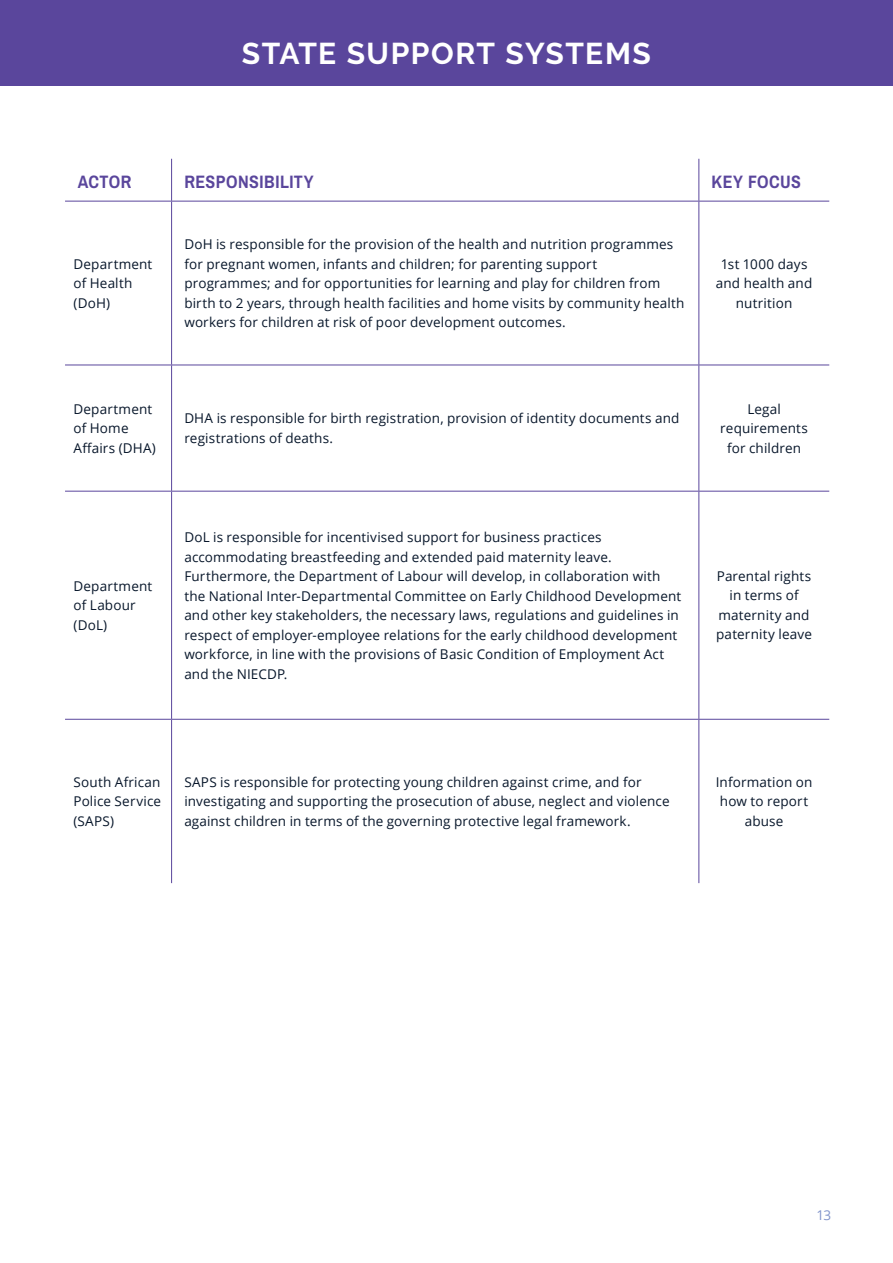
<style>
.page{position:relative;width:893px;height:1263px;background:#fff}
.page>*{position:absolute;margin:0;border:0;box-sizing:border-box;transform-origin:0 0}
.t1{font:700 30px "Raleway";letter-spacing:.045em;color:#fff}
.t2{font:700 18px "Archivo Narrow";letter-spacing:.025em;color:#5a469c}
.t3{font:13.5px/19.5px "Open Sans";letter-spacing:.01em;color:#08172b}
.t4{font:13.5px "Open Sans";color:#8194cb}
</style>
<div class="page">
<div style="left:0;top:0;width:893px;height:85px;background:#5a469c"></div>
<hr style="left:171px;top:159px;width:1px;height:42px;background:#5a469c">
<hr style="left:698px;top:159px;width:1px;height:42px;background:#5a469c">
<hr style="left:65px;top:201px;width:107px;height:1px;background:#5a469c">
<hr style="left:172px;top:201px;width:527px;height:1px;background:#5a469c">
<hr style="left:171px;top:201px;width:1px;height:164px;background:#5a469c">
<hr style="left:699px;top:201px;width:130px;height:1px;background:#5a469c">
<hr style="left:698px;top:201px;width:1px;height:164px;background:#5a469c">
<hr style="left:65px;top:365px;width:107px;height:1px;background:#5a469c">
<hr style="left:172px;top:365px;width:527px;height:1px;background:#5a469c">
<hr style="left:171px;top:365px;width:1px;height:126px;background:#5a469c">
<hr style="left:699px;top:365px;width:130px;height:1px;background:#5a469c">
<hr style="left:698px;top:365px;width:1px;height:126px;background:#5a469c">
<hr style="left:65px;top:491px;width:107px;height:1px;background:#5a469c">
<hr style="left:172px;top:491px;width:527px;height:1px;background:#5a469c">
<hr style="left:171px;top:491px;width:1px;height:228px;background:#5a469c">
<hr style="left:699px;top:491px;width:130px;height:1px;background:#5a469c">
<hr style="left:698px;top:491px;width:1px;height:228px;background:#5a469c">
<hr style="left:65px;top:719px;width:107px;height:1px;background:#5a469c">
<hr style="left:172px;top:719px;width:527px;height:1px;background:#5a469c">
<hr style="left:171px;top:720px;width:1px;height:163px;background:#5a469c">
<hr style="left:699px;top:719px;width:130px;height:1px;background:#5a469c">
<hr style="left:698px;top:720px;width:1px;height:163px;background:#5a469c">
<h1 class="t1" style="left:242px;top:36px;width:410px">STATE SUPPORT SYSTEMS</h1>
<h2 class="t2" style="left:78px;top:171px;width:55px">ACTOR</h2>
<h2 class="t2" style="left:184px;top:171px;width:131px">RESPONSIBILITY</h2>
<h2 class="t2" style="left:712px;top:171px;width:91px">KEY FOCUS</h2>
<p class="t3" style="left:74px;top:254px;width:80px">Department of Health (DoH)</p>
<p class="t3" style="left:184px;top:234px;width:502px">DoH is responsible for the provision of the health and nutrition programmes for pregnant women, infants and children; for parenting support programmes; and for opportunities for learning and play for children from birth to 2 years, through health facilities and home visits by community health workers for children at risk of poor development outcomes.</p>
<p class="t3" style="left:716px;top:254px;width:98px;text-align:center">1st 1000 days and health and nutrition</p>
<p class="t3" style="left:74px;top:399px;width:84px">Department of Home<br>Affairs (DHA)</p>
<p class="t3" style="left:184px;top:408px;width:497px">DHA is responsible for birth registration, provision of identity documents and registrations of deaths.</p>
<p class="t3" style="left:720px;top:399px;width:89px;text-align:center">Legal requirements for children</p>
<p class="t3" style="left:74px;top:576px;width:80px">Department of Labour (DoL)</p>
<p class="t3" style="left:184px;top:527px;width:498px">DoL is responsible for incentivised support for business practices accommodating breastfeeding and extended paid maternity leave.<br>Furthermore, the Department of Labour will develop, in collaboration with the National Inter-Departmental Committee on Early Childhood Development and other key stakeholders, the necessary laws, regulations and guidelines in respect of employer-employee relations for the early childhood development workforce, in line with the provisions of Basic Condition of Employment Act and the NIECDP.</p>
<p class="t3" style="left:716px;top:566px;width:97px;text-align:center">Parental rights in terms of maternity and paternity leave</p>
<p class="t3" style="left:74px;top:772px;width:89px;text-align:justify">South African Police Service (SAPS)</p>
<p class="t3" style="left:184px;top:772px;width:487px">SAPS is responsible for protecting young children against crime, and for investigating and supporting the prosecution of abuse, neglect and violence against children in terms of the governing protective legal framework.</p>
<p class="t3" style="left:716px;top:772px;width:98px;text-align:center">Information on how to report abuse</p>
<p class="t4" style="left:817px;top:1205px;width:16px">13</p>
</div>
